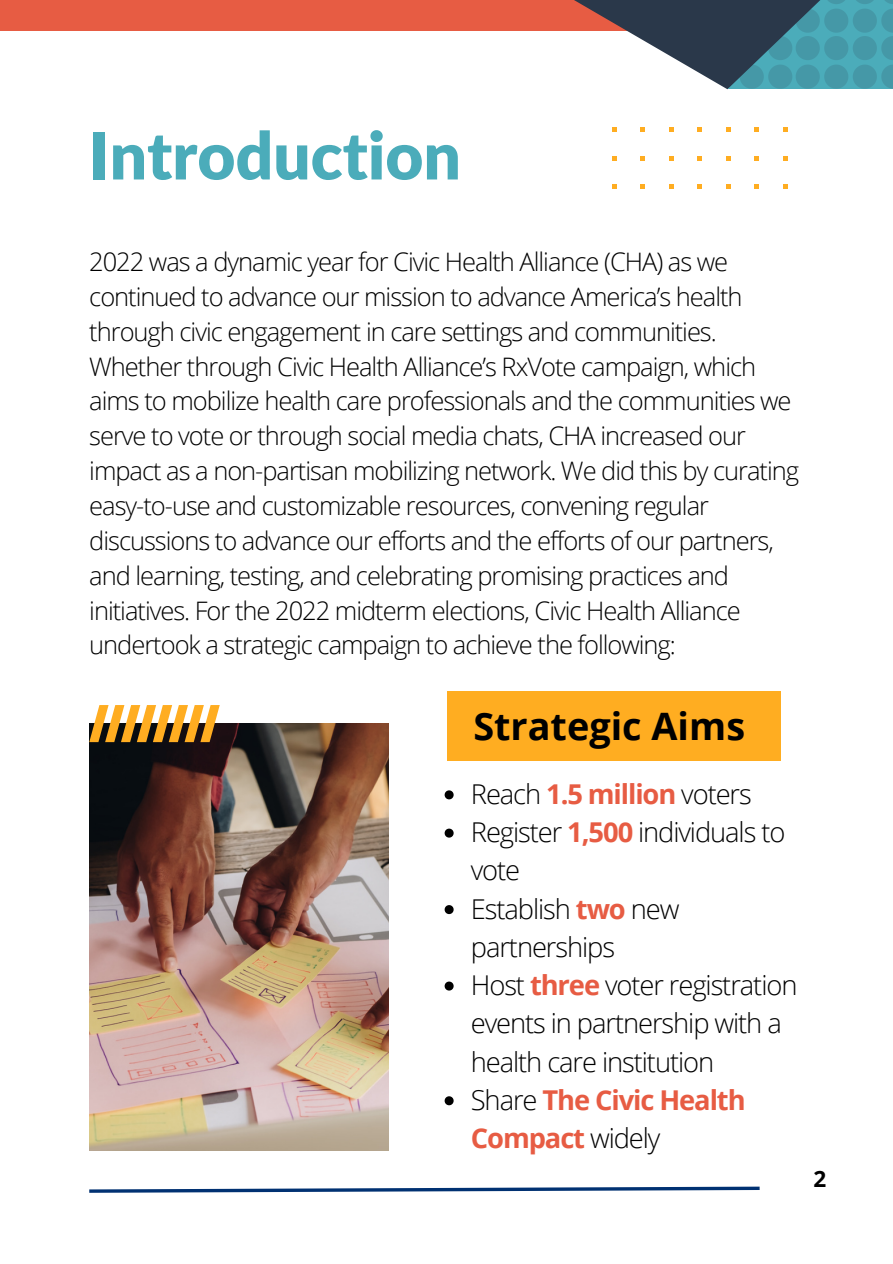
<style>
.page{position:relative;width:893px;height:1264px;background:#fff}
.page>*{position:absolute;margin:0;border:0;box-sizing:border-box;transform-origin:0 0}
.t1{font:900 65.55px "Lato";color:#4bacba}
.t2{font:700 37.8px "Open Sans";color:#000}
.t3{font:300 27.3px/38.2px "Open Sans";letter-spacing:-.04em;color:#000}
.t4{font:300 25.5px/34.8px "Open Sans";letter-spacing:-.04em;color:#000}
.t5{font:700 22.5px "Open Sans";color:#000}
.s1{font-weight:700;color:#e75c43}
</style>
<div class="page">
<svg style="left:89px;top:1186px;width:671px;height:7px"></svg>
<svg style="left:612px;top:128px;width:4px;height:4px"></svg>
<svg style="left:612px;top:156px;width:4px;height:5px"></svg>
<svg style="left:612px;top:185px;width:4px;height:3px"></svg>
<svg style="left:640px;top:128px;width:5px;height:4px"></svg>
<svg style="left:640px;top:156px;width:5px;height:5px"></svg>
<svg style="left:640px;top:185px;width:5px;height:3px"></svg>
<svg style="left:669px;top:128px;width:4px;height:4px"></svg>
<svg style="left:669px;top:156px;width:4px;height:5px"></svg>
<svg style="left:669px;top:185px;width:4px;height:3px"></svg>
<svg style="left:697px;top:128px;width:4px;height:4px"></svg>
<svg style="left:697px;top:156px;width:4px;height:5px"></svg>
<svg style="left:697px;top:185px;width:4px;height:3px"></svg>
<svg style="left:726px;top:128px;width:4px;height:4px"></svg>
<svg style="left:726px;top:156px;width:4px;height:5px"></svg>
<svg style="left:726px;top:185px;width:4px;height:3px"></svg>
<svg style="left:754px;top:128px;width:4px;height:4px"></svg>
<svg style="left:754px;top:156px;width:4px;height:5px"></svg>
<svg style="left:754px;top:185px;width:4px;height:3px"></svg>
<svg style="left:783px;top:128px;width:4px;height:4px"></svg>
<svg style="left:783px;top:156px;width:4px;height:5px"></svg>
<svg style="left:783px;top:185px;width:4px;height:3px"></svg>
<div style="left:0;top:0;width:699px;height:31px;background:#e75c43"></div>
<svg style="left:574px;top:0;width:153px;height:89px"></svg>
<div style="left:727px;top:0;width:165px;height:89px;background:#2a384a"></div>
<svg style="left:739px;top:0;width:153px;height:89px"></svg>
<img style="left:89px;top:723px;width:299px;height:427px">
<svg style="left:89px;top:705px;width:131px;height:37px"></svg>
<svg style="left:444px;top:790px;width:9px;height:9px"></svg>
<svg style="left:444px;top:828px;width:9px;height:9px"></svg>
<svg style="left:444px;top:905px;width:9px;height:9px"></svg>
<svg style="left:444px;top:981px;width:9px;height:9px"></svg>
<svg style="left:444px;top:1096px;width:9px;height:9px"></svg>
<div style="left:447px;top:691px;width:333px;height:69px;background:#ffad21"></div>
<h1 class="t1" style="left:89px;top:115px;width:373px">Introduction</h1>
<p class="t4" style="left:89px;top:244px;width:711px">2022 was a dynamic year for Civic Health Alliance (CHA) as we continued to advance our mission to advance America’s health through civic engagement in care settings and communities.<br>Whether through Civic Health Alliance’s RxVote campaign, which aims to mobilize health care professionals and the communities we serve to vote or through social media chats, CHA increased our impact as a non-partisan mobilizing network. We did this by curating easy-to-use and customizable resources, convening regular discussions to advance our efforts and the efforts of our partners, and learning, testing, and celebrating promising practices and initiatives. For the 2022 midterm elections, Civic Health Alliance undertook a strategic campaign to achieve the following:</p>
<h2 class="t2" style="left:473px;top:699px;width:273px">Strategic Aims</h2>
<p class="t3" style="left:471px;top:774px;width:328px">Reach <span class="s1">1.5 million</span> voters<br>Register <span class="s1">1,500</span> individuals to vote<br>Establish <span class="s1">two</span> new partnerships<br>Host <span class="s1">three</span> voter registration events in partnership with a health care institution<br>Share <span class="s1">The Civic Health<br>Compact</span> widely</p>
<p class="t5" style="left:813px;top:1163px;width:14px">2</p>
</div>
